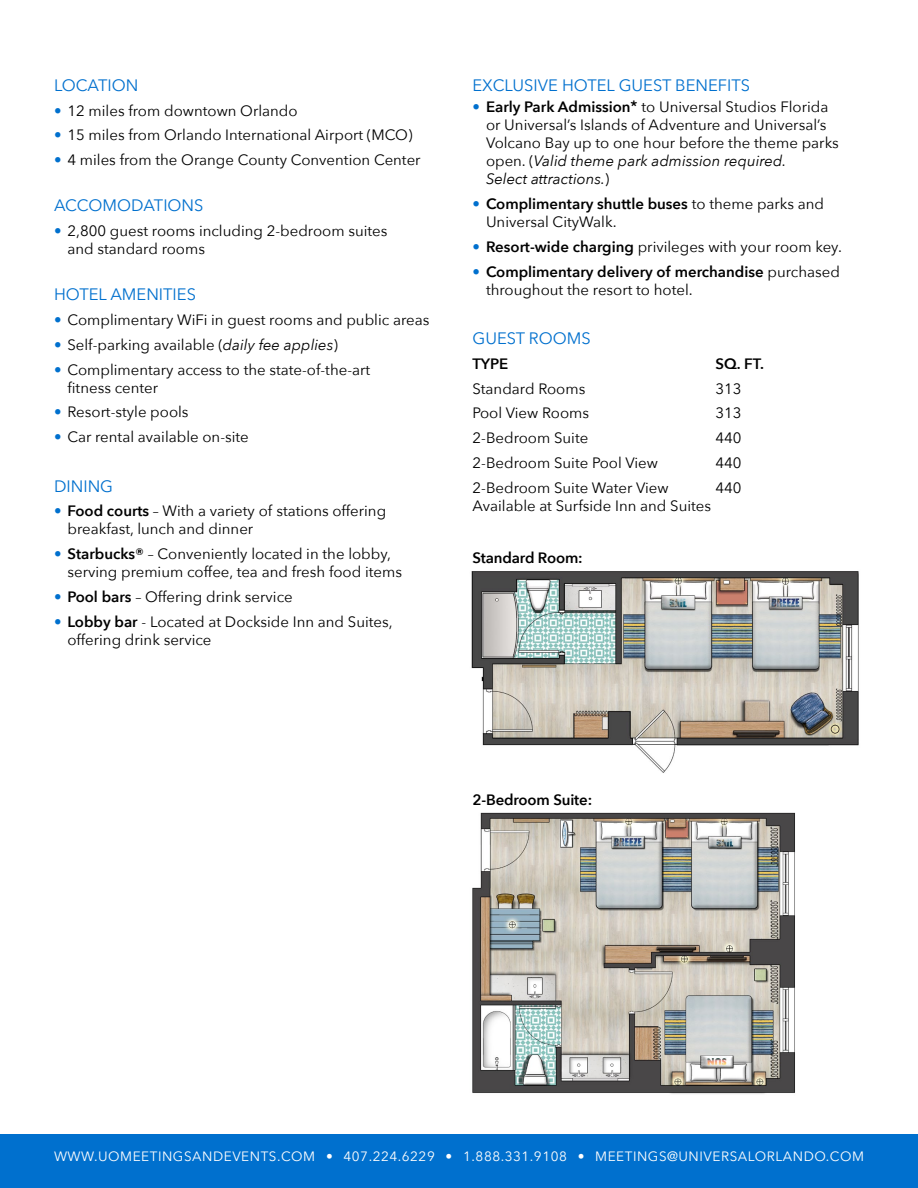
<style>
.page{position:relative;width:918px;height:1188px;background:#fff}
.page>*{position:absolute;margin:0;border:0;box-sizing:border-box;transform-origin:0 0}
.t1{font:16.5px "Avenir Next";color:#0070ce}
.t2{font:15px/18px "Avenir Next";color:#000}
.t3{font:600 15px "Avenir Next";letter-spacing:-.01em;color:#000}
.t4{font:13.5px "Avenir Next";letter-spacing:.04em;color:#fff}
.s1{color:#0070ce}
.s2{font-style:italic}
.s3{font-weight:600}
</style>
<div class="page">
<img style="left:471px;top:571px;width:388px;height:202px">
<img style="left:472px;top:812px;width:323px;height:282px">
<div style="left:0;top:1134px;width:918px;height:54px;background:#0070ce"></div>
<p class="t1" style="left:54px;top:71px;width:86px">LOCATION</p>
<p class="t2" style="left:54px;top:101px;width:245px"><span class="s1">•</span> 12 miles from downtown Orlando</p>
<p class="t2" style="left:54px;top:125px;width:360px"><span class="s1">•</span> 15 miles from Orlando International Airport (MCO)</p>
<p class="t2" style="left:54px;top:150px;width:368px"><span class="s1">•</span> 4 miles from the Orange County Convention Center</p>
<p class="t1" style="left:54px;top:192px;width:151px">ACCOMODATIONS</p>
<p class="t2" style="left:68px;top:221px;width:321px;text-indent:-14px"><span class="s1">•</span> 2,800 guest rooms including 2-bedroom suites and standard rooms</p>
<p class="t1" style="left:54px;top:281px;width:143px">HOTEL AMENITIES</p>
<p class="t2" style="left:54px;top:310px;width:377px"><span class="s1">•</span> Complimentary WiFi in guest rooms and public areas</p>
<p class="t2" style="left:54px;top:335px;width:285px"><span class="s1">•</span> Self-parking available (<span class="s2">daily fee applies</span>)</p>
<p class="t2" style="left:68px;top:360px;width:304px;text-indent:-14px"><span class="s1">•</span> Complimentary access to the state-of-the-art fitness center</p>
<p class="t2" style="left:54px;top:402px;width:136px"><span class="s1">•</span> Resort-style pools</p>
<p class="t2" style="left:54px;top:427px;width:196px"><span class="s1">•</span> Car rental available on-site</p>
<p class="t1" style="left:54px;top:472px;width:61px">DINING</p>
<p class="t2" style="left:68px;top:501px;width:320px;text-indent:-14px"><span class="s1">•</span> <span class="s3">Food courts</span> – With a variety of stations offering breakfast, lunch and dinner</p>
<p class="t2" style="left:68px;top:544px;width:336px;text-indent:-14px"><span class="s1">•</span> <span class="s3">Starbucks®</span> – Conveniently located in the lobby, serving premium coffee, tea and fresh food items</p>
<p class="t2" style="left:54px;top:587px;width:240px"><span class="s1">•</span> <span class="s3">Pool bars</span> – Offering drink service</p>
<p class="t2" style="left:68px;top:612px;width:327px;text-indent:-14px"><span class="s1">•</span> <span class="s3">Lobby bar</span> - Located at Dockside Inn and Suites, offering drink service</p>
<p class="t1" style="left:472px;top:71px;width:279px">EXCLUSIVE HOTEL GUEST BENEFITS</p>
<p class="t2" style="left:486px;top:97px;width:354px;text-indent:-14px"><span class="s1">•</span> <span class="s3">Early Park Admission*</span> to Universal Studios Florida or Universal’s Islands of Adventure and Universal’s Volcano Bay up to one hour before the theme parks open. (<span class="s2">Valid theme park admission required.<br>Select attractions.</span>)</p>
<p class="t2" style="left:486px;top:194px;width:340px;text-indent:-14px"><span class="s1">•</span> <span class="s3">Complimentary shuttle buses</span> to theme parks and<br>Universal CityWalk.</p>
<p class="t2" style="left:472px;top:237px;width:371px"><span class="s1">•</span> <span class="s3">Resort-wide charging</span> privileges with your room key.</p>
<p class="t2" style="left:486px;top:262px;width:355px;text-indent:-14px"><span class="s1">•</span> <span class="s3">Complimentary delivery of merchandise</span> purchased throughout the resort to hotel.</p>
<p class="t1" style="left:472px;top:324px;width:120px">GUEST ROOMS</p>
<p class="t3" style="left:472px;top:351px;width:37px">TYPE</p>
<p class="t3" style="left:716px;top:351px;width:50px">SQ. FT.</p>
<p class="t2" style="left:472px;top:379px;width:114px">Standard Rooms</p>
<p class="t2" style="left:716px;top:379px;width:28px">313</p>
<p class="t2" style="left:472px;top:403px;width:118px">Pool View Rooms</p>
<p class="t2" style="left:716px;top:403px;width:28px">313</p>
<p class="t2" style="left:472px;top:428px;width:117px">2-Bedroom Suite</p>
<p class="t2" style="left:716px;top:428px;width:28px">440</p>
<p class="t2" style="left:472px;top:453px;width:187px">2-Bedroom Suite Pool View</p>
<p class="t2" style="left:716px;top:453px;width:28px">440</p>
<p class="t2" style="left:472px;top:478px;width:198px">2-Bedroom Suite Water View</p>
<p class="t2" style="left:716px;top:478px;width:28px">440</p>
<p class="t2" style="left:472px;top:496px;width:240px">Available at Surfside Inn and Suites</p>
<p class="t3" style="left:472px;top:545px;width:112px">Standard Room:</p>
<p class="t3" style="left:472px;top:787px;width:121px">2-Bedroom Suite:</p>
<p class="t4" style="left:54px;top:1145px;width:812px">WWW.UOMEETINGSANDEVENTS.COM • 407.224.6229 • 1.888.331.9108 • MEETINGS@UNIVERSALORLANDO.COM</p>
</div>
